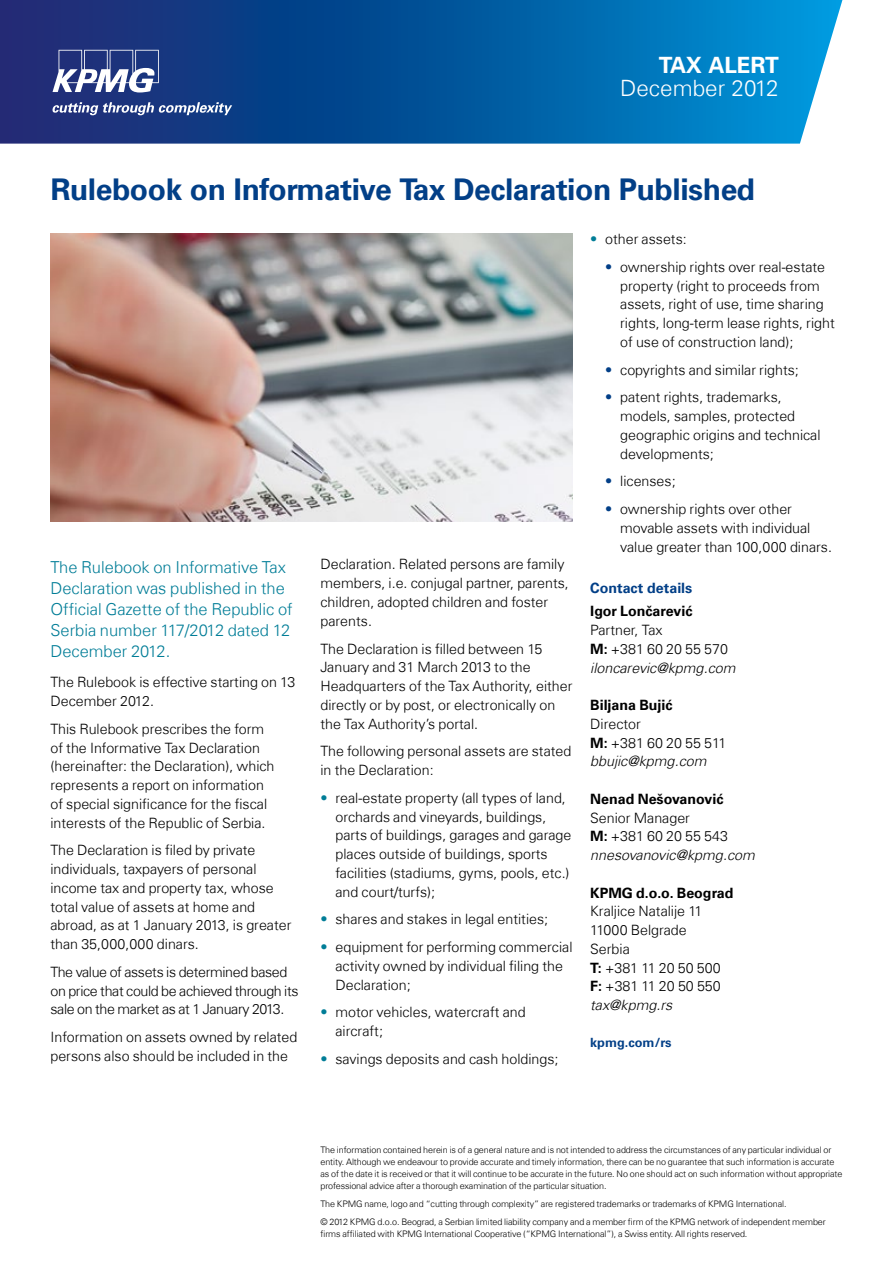
<style>
.page{position:relative;width:893px;height:1263px;background:#fff}
.page>*{position:absolute;margin:0;border:0;box-sizing:border-box;transform-origin:0 0}
.t1{font:700 30px "Universfor KPMG";letter-spacing:-.015em;color:#023f87}
.t2{font:300 22.5px "Universfor KPMG";color:#fff}
.t3{font:700 22.5px "Universfor KPMG";color:#fff}
.t4{font:300 16.5px/21px "Universfor KPMG";color:#007d97}
.t5{font:300 14.25px/18.8px "Universfor KPMG";color:#000}
.t6{font:300 14.25px/18.8px "Universfor KPMG";letter-spacing:-.025em;color:#000}
.t7{font:700 14.25px "Universfor KPMG";color:#000}
.t8{font:700 14.25px "Universfor KPMG";color:#023f87}
.t9{font:700 12.75px "Universfor KPMG";color:#023f87}
.t10{font:300 9px/12px "Universfor KPMG";letter-spacing:-.01em;color:#000}
.s1{color:#007d97}
.s2{color:#023f87}
.s3{font-weight:700}
.s4{font-style:italic}
</style>
<div class="page">
<svg style="left:0;top:0;width:842px;height:144px;background:#0d5ea3"></svg>
<img style="left:50px;top:234px;width:522px;height:288px">
<svg style="left:53px;top:50px;width:179px;height:65px;background:#455d98"></svg>
<h2 class="t3" style="left:659px;top:52px;width:121px">TAX ALERT</h2>
<h2 class="t2" style="left:620px;top:74px;width:160px">December 2012</h2>
<h1 class="t1" style="left:50px;top:172px;width:706px">Rulebook on Informative Tax Declaration Published</h1>
<p class="t4" style="left:50px;top:556px;width:244px">The Rulebook on Informative Tax<br>Declaration was published in the<br>Official Gazette of the Republic of<br>Serbia number 117/2012 dated 12<br>December 2012.</p>
<p class="t5" style="left:50px;top:673px;width:246px">The Rulebook is effective starting on 13<br>December 2012.</p>
<p class="t5" style="left:50px;top:719px;width:226px">This Rulebook prescribes the form of the Informative Tax Declaration (hereinafter: the Declaration), which represents a report on information of special significance for the fiscal interests of the Republic of Serbia.</p>
<p class="t5" style="left:50px;top:841px;width:243px">The Declaration is filed by private individuals, taxpayers of personal income tax and property tax, whose total value of assets at home and abroad, as at 1 January 2013, is greater than 35,000,000 dinars.</p>
<p class="t6" style="left:50px;top:962px;width:250px">The value of assets is determined based on price that could be achieved through its sale on the market as at 1 January 2013.</p>
<p class="t5" style="left:50px;top:1028px;width:249px">Information on assets owned by related persons also should be included in the</p>
<p class="t5" style="left:320px;top:555px;width:250px">Declaration. Related persons are family members, i.e. conjugal partner, parents, children, adopted children and foster parents.</p>
<p class="t5" style="left:320px;top:639px;width:253px">The Declaration is filled between 15<br>January and 31 March 2013 to the Headquarters of the Tax Authority, either directly or by post, or electronically on the Tax Authority’s portal.</p>
<p class="t5" style="left:320px;top:742px;width:252px">The following personal assets are stated in the Declaration:</p>
<p class="t5" style="left:335px;top:788px;width:237px;text-indent:-15px"><span class="s1">•</span> real-estate property (all types of land, orchards and vineyards, buildings, parts of buildings, garages and garage places outside of buildings, sports facilities (stadiums, gyms, pools, etc.) and court/turfs);</p>
<p class="t5" style="left:320px;top:910px;width:229px"><span class="s1">•</span> shares and stakes in legal entities;</p>
<p class="t5" style="left:335px;top:937px;width:238px;text-indent:-15px"><span class="s1">•</span> equipment for performing commercial activity owned by individual filing the<br>Declaration;</p>
<p class="t5" style="left:335px;top:1003px;width:192px;text-indent:-15px"><span class="s1">•</span> motor vehicles, watercraft and aircraft;</p>
<p class="t5" style="left:320px;top:1049px;width:240px"><span class="s1">•</span> savings deposits and cash holdings;</p>
<p class="t5" style="left:590px;top:230px;width:98px"><span class="s1">•</span> other assets:</p>
<p class="t5" style="left:620px;top:257px;width:216px;text-indent:-15px"><span class="s2">•</span> ownership rights over real-estate property (right to proceeds from assets, right of use, time sharing rights, long-term lease rights, right of use of construction land);</p>
<p class="t5" style="left:605px;top:360px;width:195px"><span class="s2">•</span> copyrights and similar rights;</p>
<p class="t5" style="left:620px;top:388px;width:202px;text-indent:-15px"><span class="s2">•</span> patent rights, trademarks, models, samples, protected geographic origins and technical developments;</p>
<p class="t5" style="left:605px;top:472px;width:72px"><span class="s2">•</span> licenses;</p>
<p class="t5" style="left:620px;top:500px;width:213px;text-indent:-15px"><span class="s2">•</span> ownership rights over other movable assets with individual value greater than 100,000 dinars.</p>
<p class="t8" style="left:590px;top:579px;width:104px">Contact details</p>
<p class="t7" style="left:590px;top:603px;width:104px">Igor Lončarević</p>
<p class="t5" style="left:590px;top:620px;width:147px">Partner, Tax<br><span class="s3">M:</span> +381 60 20 55 570 <span class="s4">iloncarevic@kpmg.com</span></p>
<p class="t7" style="left:590px;top:696px;width:84px">Biljana Bujić</p>
<p class="t5" style="left:590px;top:714px;width:138px">Director<br><span class="s3">M:</span> +381 60 20 55 511 <span class="s4">bbujic@kpmg.com</span></p>
<p class="t7" style="left:590px;top:790px;width:135px">Nenad Nešovanović</p>
<p class="t5" style="left:590px;top:808px;width:166px">Senior Manager<br><span class="s3">M:</span> +381 60 20 55 543 <span class="s4">nnesovanovic@kpmg.com</span></p>
<p class="t7" style="left:590px;top:884px;width:145px">KPMG d.o.o. Beograd</p>
<p class="t5" style="left:590px;top:902px;width:132px">Kraljice Natalije 11<br>11000 Belgrade<br>Serbia<br><span class="s3">T:</span> +381 11 20 50 500<br><span class="s3">F:</span> +381 11 20 50 550 <span class="s4">tax@kpmg.rs</span></p>
<p class="t9" style="left:590px;top:1034px;width:83px">kpmg.com/rs</p>
<p class="t10" style="left:320px;top:1144px;width:523px">The information contained herein is of a general nature and is not intended to address the circumstances of any particular individual or entity. Although we endeavour to provide accurate and timely information, there can be no guarantee that such information is accurate as of the date it is received or that it will continue to be accurate in the future. No one should act on such information without appropriate professional advice after a thorough examination of the particular situation.</p>
<p class="t10" style="left:320px;top:1195px;width:507px;line-height:18px">The KPMG name, logo and “cutting through complexity” are registered trademarks or trademarks of KPMG International.<br>© 2012 KPMG d.o.o. Beograd, a Serbian limited liability company and a member firm of the KPMG network of independent member</p>
<p class="t10" style="left:320px;top:1228px;width:428px">firms affiliated with KPMG International Cooperative (“KPMG International”), a Swiss entity. All rights reserved.</p>
</div>
